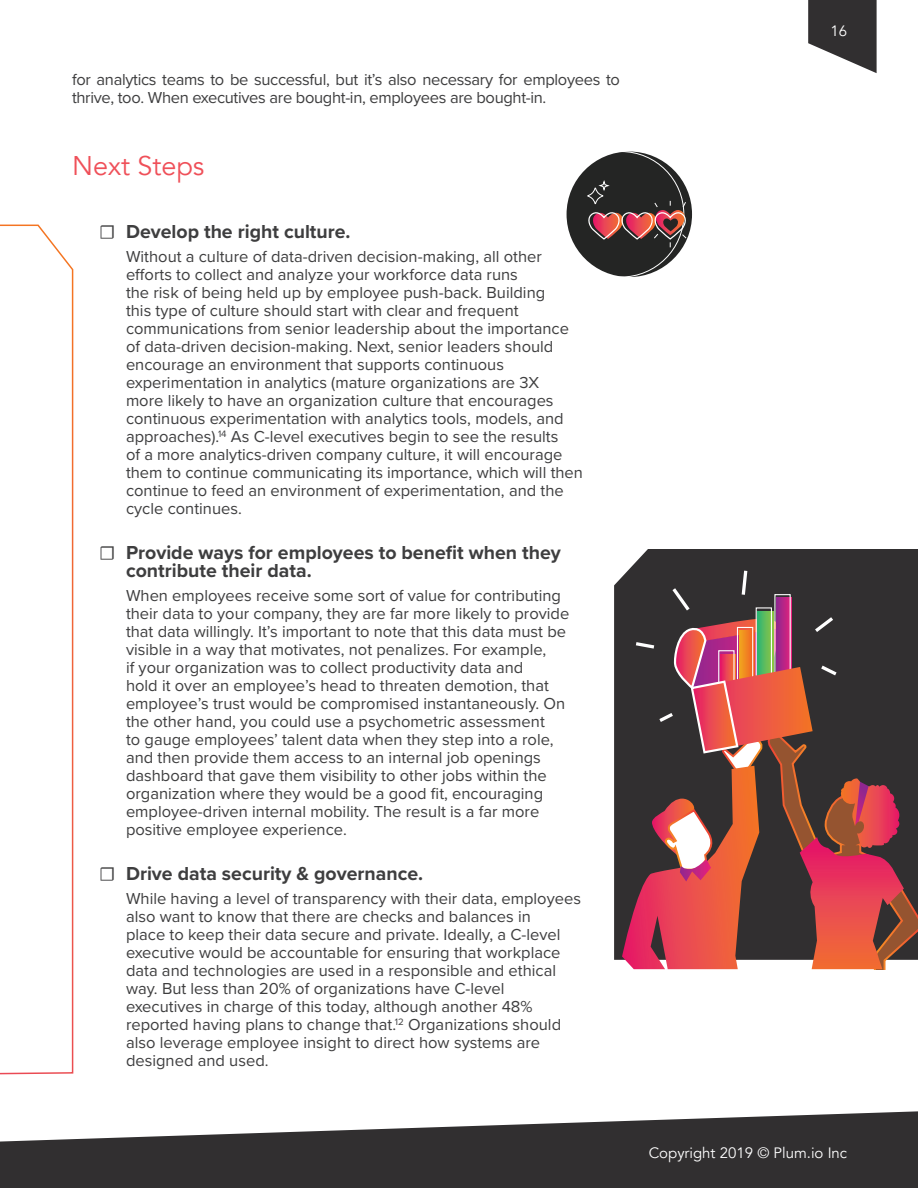
<style>
.page{position:relative;width:918px;height:1188px;background:#fff}
.page>*{position:absolute;margin:0;border:0;box-sizing:border-box;transform-origin:0 0}
.t1{font:27px "Avenir";color:#ef5059}
.t2{font:700 19.5px/18px "Proxima Nova";color:#3e3e3f}
.t3{font:16.5px/18px "Proxima Nova";color:#3e3e3f}
.t4{font:16.5px/18px "Proxima Nova";letter-spacing:-.02em;color:#3e3e3f}
.t5{font:15px "Avenir";color:#fff}
.s1{font-family:"Minion Pro";font-weight:400}
</style>
<div class="page">
<svg style="left:808px;top:0;width:69px;height:73px"></svg>
<svg style="left:0;top:1111px;width:918px;height:77px;fill:#312f30"></svg>
<svg style="left:0;top:224px;width:74px;height:851px"></svg>
<svg style="left:614px;top:549px;width:304px;height:411px;background:#403e3f"></svg>
<svg style="left:566px;top:151px;width:122px;height:126px"></svg>
<svg style="left:622px;top:567px;width:296px;height:402px;background:#774342"></svg>
<p class="t4" style="left:72px;top:70px;width:549px">for analytics teams to be successful, but it’s also necessary for employees to thrive, too. When executives are bought-in, employees are bought-in.</p>
<p class="t1" style="left:72px;top:150px;width:134px">Next Steps</p>
<p class="t2" style="left:99px;top:222px;width:253px"><span class="s1">☐</span> Develop the right culture.</p>
<p class="t3" style="left:126px;top:247px;width:459px">Without a culture of data-driven decision-making, all other efforts to collect and analyze your workforce data runs<br>the risk of being held up by employee push-back. Building<br>this type of culture should start with clear and frequent communications from senior leadership about the importance of data-driven decision-making. Next, senior leaders should encourage an environment that supports continuous experimentation in analytics (mature organizations are 3X<br>more likely to have an organization culture that encourages continuous experimentation with analytics tools, models, and approaches).<sup>14</sup> As C-level executives begin to see the results<br>of a more analytics-driven company culture, it will encourage them to continue communicating its importance, which will then continue to feed an environment of experimentation, and the cycle continues.</p>
<p class="t2" style="left:126px;top:543px;width:436px;text-indent:-27px"><span class="s1">☐</span> Provide ways for employees to benefit when they contribute their data.</p>
<p class="t3" style="left:126px;top:586px;width:445px">When employees receive some sort of value for contributing their data to your company, they are far more likely to provide that data willingly. It’s important to note that this data must be visible in a way that motivates, not penalizes. For example,<br>if your organization was to collect productivity data and<br>hold it over an employee’s head to threaten demotion, that employee’s trust would be compromised instantaneously. On the other hand, you could use a psychometric assessment<br>to gauge employees’ talent data when they step into a role, and then provide them access to an internal job openings dashboard that gave them visibility to other jobs within the organization where they would be a good fit, encouraging employee-driven internal mobility. The result is a far more positive employee experience.</p>
<p class="t2" style="left:99px;top:864px;width:326px"><span class="s1">☐</span> Drive data security &amp; governance.</p>
<p class="t3" style="left:126px;top:889px;width:457px">While having a level of transparency with their data, employees also want to know that there are checks and balances in<br>place to keep their data secure and private. Ideally, a C-level executive would be accountable for ensuring that workplace data and technologies are used in a responsible and ethical way. But less than 20% of organizations have C-level executives in charge of this today, although another 48% reported having plans to change that.<sup>12</sup> Organizations should also leverage employee insight to direct how systems are designed and used.</p>
<p class="t5" style="left:831px;top:22px;width:18px">16</p>
<p class="t5" style="left:649px;top:1144px;width:200px">Copyright 2019 © Plum.io Inc</p>
</div>
